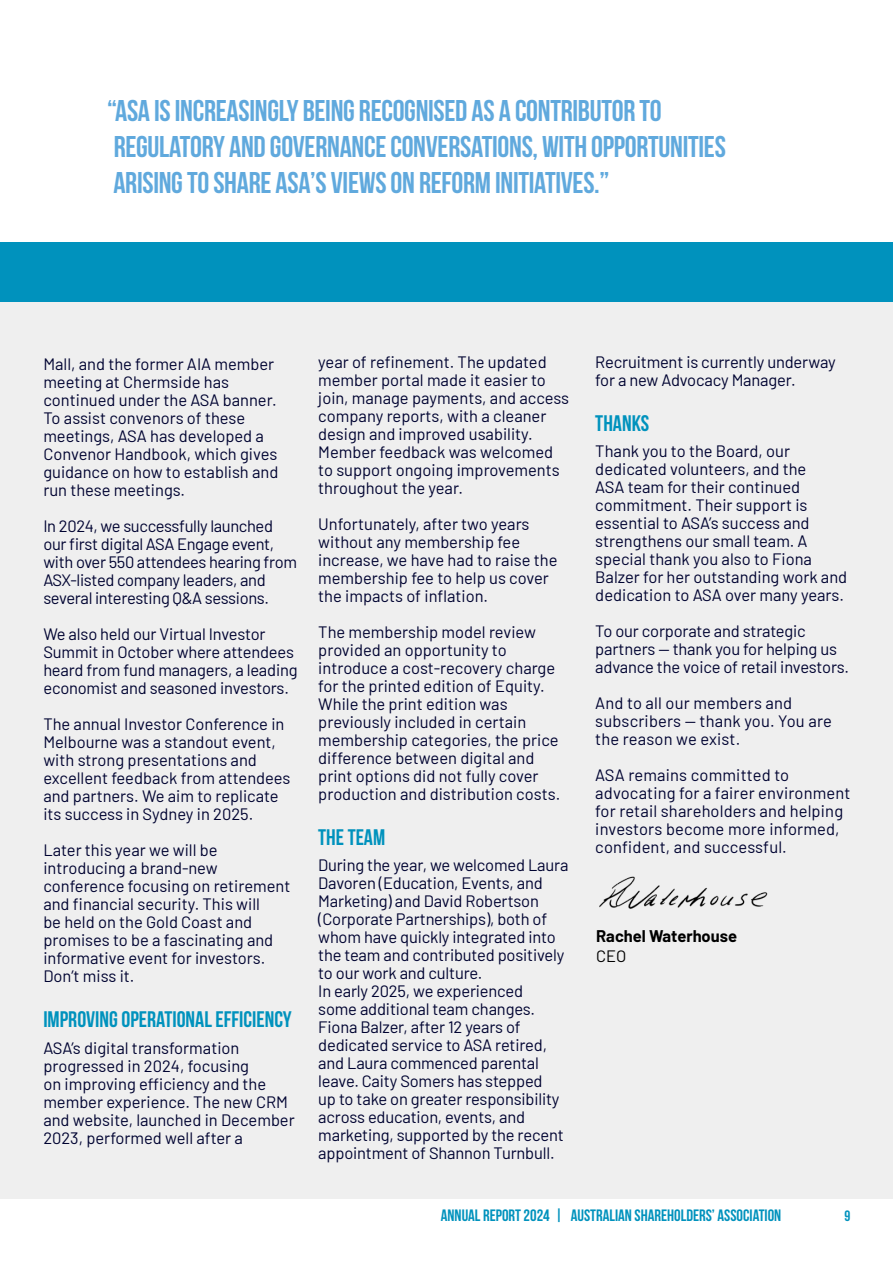
<style>
.page{position:relative;width:893px;height:1263px;background:#fff}
.page>*{position:absolute;margin:0;border:0;box-sizing:border-box;transform-origin:0 0}
.t1{font:700 30px/36px "Bebas Neue";letter-spacing:-.01em;color:#60a9dd}
.t2{font:700 22.5px "Bebas Neue";color:#0092bd}
.t3{font:16.5px/18px "Barlow";letter-spacing:-.005em;color:#000331}
.t4{font:700 16.5px "Bebas Neue";color:#0092bd}
.t5{font:700 16.5px "Barlow";color:#000}
.t6{font:16.5px "Barlow";color:#000}
.t7{font:700 15px "Bebas Neue";color:#0092bd}
</style>
<div class="page">
<div style="left:0;top:242px;width:893px;height:957px;background:#efefef"></div>
<div style="left:0;top:242px;width:893px;height:60px;background:#0092bd"></div>
<img style="left:599px;top:876px;width:169px;height:33px">
<h1 class="t1" style="left:107px;top:92px;width:620px">“ASA IS INCREASINGLY BEING RECOGNISED AS A CONTRIBUTOR TO<br>REGULATORY AND GOVERNANCE CONVERSATIONS, WITH OPPORTUNITIES<br>ARISING TO SHARE ASA’S VIEWS ON REFORM INITIATIVES.”</h1>
<p class="t3" style="left:43px;top:354px;width:236px">Mall, and the former AIA member meeting at Chermside has continued under the ASA banner.<br>To assist convenors of these meetings, ASA has developed a<br>Convenor Handbook, which gives guidance on how to establish and run these meetings.</p>
<p class="t3" style="left:43px;top:516px;width:255px">In 2024, we successfully launched our first digital ASA Engage event, with over 550 attendees hearing from ASX-listed company leaders, and several interesting Q&amp;A sessions.</p>
<p class="t3" style="left:43px;top:624px;width:256px">We also held our Virtual Investor Summit in October where attendees heard from fund managers, a leading economist and seasoned investors.</p>
<p class="t3" style="left:43px;top:714px;width:249px">The annual Investor Conference in<br>Melbourne was a standout event, with strong presentations and excellent feedback from attendees and partners. We aim to replicate its success in Sydney in 2025.</p>
<p class="t3" style="left:43px;top:840px;width:249px">Later this year we will be introducing a brand-new conference focusing on retirement and financial security. This will<br>be held on the Gold Coast and promises to be a fascinating and informative event for investors.<br>Don’t miss it.</p>
<h2 class="t2" style="left:43px;top:1007px;width:250px">IMPROVING OPERATIONAL EFFICIENCY</h2>
<p class="t3" style="left:43px;top:1037px;width:253px">ASA’s digital transformation progressed in 2024, focusing<br>on improving efficiency and the member experience. The new CRM and website, launched in December<br>2023, performed well after a</p>
<p class="t3" style="left:318px;top:352px;width:252px">year of refinement. The updated member portal made it easier to join, manage payments, and access company reports, with a cleaner design and improved usability.<br>Member feedback was welcomed to support ongoing improvements throughout the year.</p>
<p class="t3" style="left:318px;top:514px;width:241px">Unfortunately, after two years without any membership fee increase, we have had to raise the membership fee to help us cover the impacts of inflation.</p>
<p class="t3" style="left:318px;top:622px;width:243px">The membership model review provided an opportunity to introduce a cost-recovery charge for the printed edition of Equity.<br>While the print edition was previously included in certain membership categories, the price difference between digital and print options did not fully cover production and distribution costs.</p>
<h2 class="t2" style="left:318px;top:825px;width:69px">THE TEAM</h2>
<p class="t3" style="left:318px;top:855px;width:252px">During the year, we welcomed Laura<br>Davoren (Education, Events, and<br>Marketing) and David Robertson (Corporate Partnerships), both of whom have quickly integrated into the team and contributed positively to our work and culture.<br>In early 2025, we experienced<br>some additional team changes.<br>Fiona Balzer, after 12 years of dedicated service to ASA retired, and Laura commenced parental leave. Caity Somers has stepped<br>up to take on greater responsibility across education, events, and marketing, supported by the recent appointment of Shannon Turnbull.</p>
<p class="t3" style="left:595px;top:352px;width:242px">Recruitment is currently underway for a new Advocacy Manager.</p>
<h2 class="t2" style="left:595px;top:411px;width:56px">THANKS</h2>
<p class="t3" style="left:595px;top:441px;width:253px">Thank you to the Board, our dedicated volunteers, and the<br>ASA team for their continued commitment. Their support is essential to ASA’s success and strengthens our small team. A special thank you also to Fiona<br>Balzer for her outstanding work and dedication to ASA over many years.</p>
<p class="t3" style="left:595px;top:621px;width:255px">To our corporate and strategic partners — thank you for helping us advance the voice of retail investors.</p>
<p class="t3" style="left:595px;top:693px;width:238px">And to all our members and subscribers — thank you. You are the reason we exist.</p>
<p class="t3" style="left:595px;top:765px;width:257px">ASA remains committed to advocating for a fairer environment for retail shareholders and helping investors become more informed, confident, and successful.</p>
<p class="t5" style="left:596px;top:924px;width:142px">Rachel Waterhouse</p>
<p class="t6" style="left:596px;top:944px;width:32px">CEO</p>
<p class="t4" style="left:441px;top:1206px;width:342px">ANNUAL REPORT 2024 | AUSTRALIAN SHAREHOLDERS’ ASSOCIATION</p>
<p class="t7" style="left:844px;top:1207px;width:7px">9</p>
</div>
